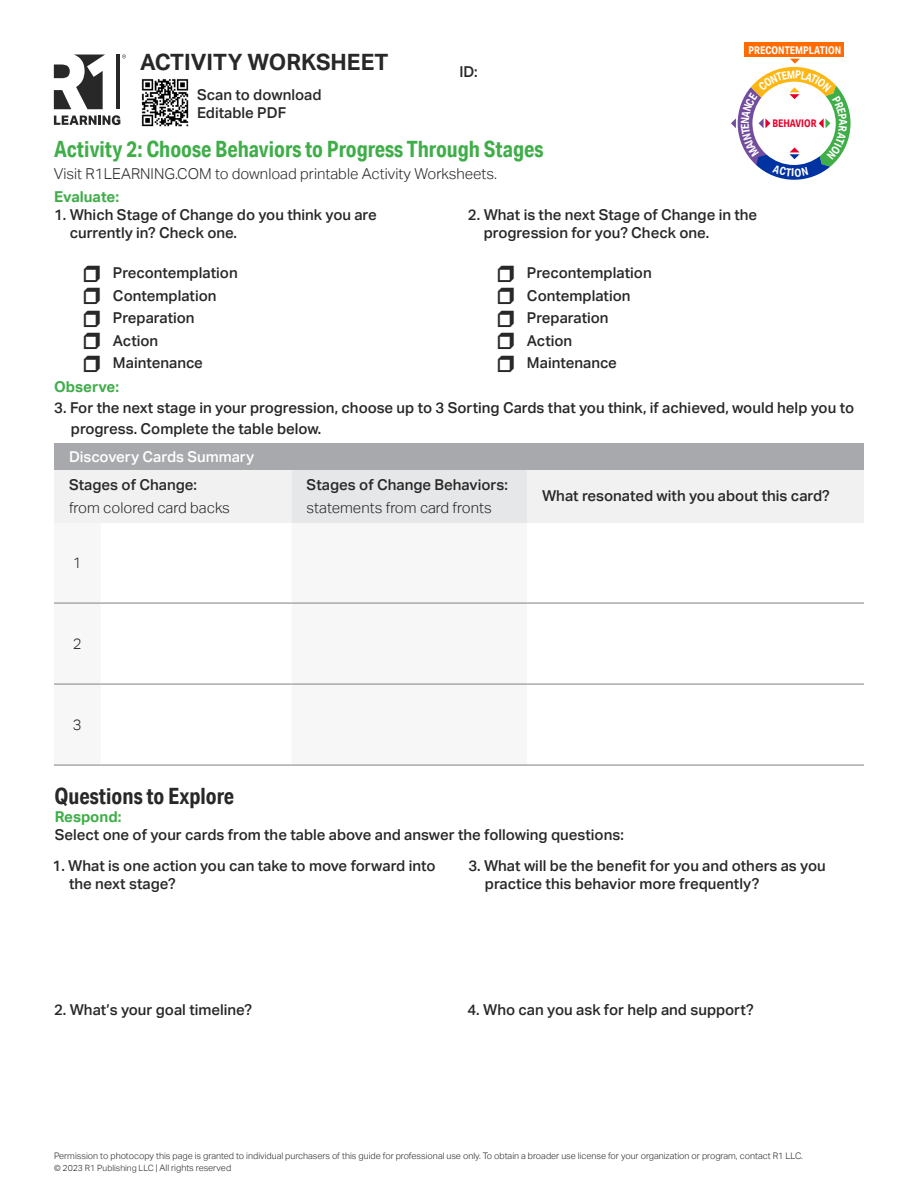
<style>
.page{position:relative;width:918px;height:1188px;background:#fff}
.page>*{position:absolute;margin:0;border:0;box-sizing:border-box;transform-origin:0 0}
.t1{font:700 22.5px "Aktiv Grotesk Cd";color:#3fae49}
.t2{font:700 22.5px "Aktiv Grotesk Cd";color:#292829}
.t3{font:700 22.5px "Aktiv Grotesk";color:#292829}
.t4{font:500 15px/18px "Aktiv Grotesk";color:#292829}
.t5{font:300 15px "Aktiv Grotesk";color:#292829}
.t6{font:700 15px "Aktiv Grotesk";color:#3fae49}
.t7{font:500 15px "Aktiv Grotesk";color:#fff}
.t8{font:700 10.65px "Aktiv Grotesk Cd";color:#fff}
.t9{font:700 10.5px "Aktiv Grotesk Cd";color:#e8002a}
.t10{font:300 9px "Aktiv Grotesk";color:#292829}
.t11{font:300 8.7px "Aktiv Grotesk";color:#292829}
.s1{font-family:"Minion Pro";font-weight:400;font-size:46.5px}
.s2{font-size:9px}
</style>
<div class="page">
<svg style="left:54px;top:55px;width:50px;height:54px"></svg>
<hr style="left:117px;top:55px;width:3px;height:54px;background:#292829">
<svg style="left:54px;top:115px;width:66px;height:10px"></svg>
<svg style="left:122px;top:55px;width:4px;height:3px"></svg>
<img style="left:141px;top:79px;width:48px;height:48px">
<div style="left:744px;top:43px;width:100px;height:14px;background:#ff6b00"></div>
<div style="left:54px;top:443px;width:810px;height:27px;background:#a7a9ac"></div>
<svg style="left:54px;top:522px;width:473px;height:1px"></svg>
<svg style="left:527px;top:522px;width:337px;height:1px"></svg>
<hr style="left:54px;top:602px;width:47px;height:2px;background:#a7a9ac">
<hr style="left:101px;top:602px;width:191px;height:2px;background:#a7a9ac">
<hr style="left:292px;top:602px;width:235px;height:2px;background:#a7a9ac">
<hr style="left:527px;top:602px;width:337px;height:2px;background:#a7a9ac">
<hr style="left:54px;top:683px;width:47px;height:2px;background:#a7a9ac">
<hr style="left:101px;top:683px;width:191px;height:2px;background:#a7a9ac">
<hr style="left:292px;top:683px;width:235px;height:2px;background:#a7a9ac">
<hr style="left:527px;top:683px;width:337px;height:2px;background:#a7a9ac">
<hr style="left:54px;top:764px;width:47px;height:2px;background:#a7a9ac">
<hr style="left:101px;top:764px;width:191px;height:2px;background:#a7a9ac">
<hr style="left:292px;top:764px;width:235px;height:2px;background:#a7a9ac">
<hr style="left:527px;top:764px;width:337px;height:2px;background:#a7a9ac">
<div style="left:292px;top:470px;width:235px;height:52px;background:#e6e7e8"></div>
<div style="left:527px;top:470px;width:337px;height:52px;background:#f1f1f2"></div>
<div style="left:54px;top:470px;width:238px;height:52px;background:#f1f1f2"></div>
<svg style="left:731px;top:59px;width:120px;height:121px"></svg>
<h1 class="t3" style="left:140px;top:49px;width:250px">ACTIVITY WORKSHEET</h1>
<p class="t4" style="left:197px;top:85px;width:126px">Scan to download<br>Editable PDF</p>
<p class="t4" style="left:459px;top:63px;width:20px">ID:</p>
<h1 class="t1" style="left:54px;top:135px;width:491px">Activity 2: Choose Behaviors to Progress Through Stages</h1>
<p class="t5" style="left:54px;top:165px;width:445px">Visit R1LEARNING.COM to download printable Activity Worksheets.</p>
<p class="t8" style="left:749px;top:43px;width:94px">PRECONTEMPLATION</p>
<p class="t9" style="left:772px;top:117px;width:46px">BEHAVIOR</p>
<p class="t6" style="left:54px;top:188px;width:67px">Evaluate:</p>
<p class="t4" style="left:70px;top:206px;width:309px;text-indent:-16px">1. Which Stage of Change do you think you are currently in? Check one.</p>
<p class="t4" style="left:81px;top:264px;width:158px"><span class="s1">•</span> Precontemplation</p>
<p class="t4" style="left:81px;top:287px;width:137px"><span class="s1">•</span> Contemplation</p>
<p class="t4" style="left:81px;top:309px;width:115px"><span class="s1">•</span> Preparation</p>
<p class="t4" style="left:81px;top:332px;width:79px"><span class="s1">•</span> Action</p>
<p class="t4" style="left:81px;top:354px;width:124px"><span class="s1">•</span> Maintenance</p>
<p class="t4" style="left:484px;top:206px;width:275px;text-indent:-16px">2. What is the next Stage of Change in the progression for you? Check one.</p>
<p class="t4" style="left:495px;top:264px;width:158px"><span class="s1">•</span> Precontemplation</p>
<p class="t4" style="left:495px;top:287px;width:137px"><span class="s1">•</span> Contemplation</p>
<p class="t4" style="left:495px;top:309px;width:115px"><span class="s1">•</span> Preparation</p>
<p class="t4" style="left:495px;top:332px;width:79px"><span class="s1">•</span> Action</p>
<p class="t4" style="left:495px;top:354px;width:124px"><span class="s1">•</span> Maintenance</p>
<p class="t6" style="left:54px;top:378px;width:66px">Observe:</p>
<p class="t4" style="left:71px;top:397px;width:785px;line-height:21px;text-indent:-17px">3. For the next stage in your progression, choose up to 3 Sorting Cards that you think, if achieved, would help you to progress. Complete the table below.</p>
<p class="t7" style="left:69px;top:448px;width:187px">Discovery Cards Summary</p>
<p class="t4" style="left:69px;top:476px;width:130px">Stages of Change:</p>
<p class="t5" style="left:69px;top:499px;width:162px">from colored card backs</p>
<p class="t5" style="left:73px;top:554px;width:10px">1</p>
<p class="t5" style="left:73px;top:635px;width:10px">2</p>
<p class="t5" style="left:73px;top:716px;width:10px">3</p>
<p class="t4" style="left:307px;top:476px;width:203px">Stages of Change Behaviors:</p>
<p class="t5" style="left:307px;top:499px;width:187px">statements from card fronts</p>
<p class="t4" style="left:542px;top:487px;width:289px">What resonated with you about this card?</p>
<h1 class="t2" style="left:54px;top:783px;width:181px">Questions to Explore</h1>
<p class="t6" style="left:55px;top:808px;width:68px">Respond:</p>
<p class="t4" style="left:55px;top:826px;width:571px">Select one of your cards from the table above and answer the following questions:</p>
<p class="t4" style="left:69px;top:857px;width:368px;text-indent:-16px">1. What is one action you can take to move forward into the next stage?</p>
<p class="t4" style="left:485px;top:857px;width:342px;text-indent:-17px">3. What will be the benefit for you and others as you practice this behavior more frequently?</p>
<p class="t4" style="left:54px;top:1001px;width:200px">2. What’s your goal timeline?</p>
<p class="t4" style="left:467px;top:1001px;width:288px">4. Who can you ask for help and support?</p>
<p class="t10" style="left:54px;top:1151px;width:750px">Permission to photocopy this page is granted to individual purchasers of this guide for professional use only. To obtain a broader use license for your organization or program, contact R1 LLC.</p>
<p class="t11" style="left:54px;top:1163px;width:179px">© 2023 R1 Publishing LLC <span class="s2">| All rights reserved</span></p>
</div>
